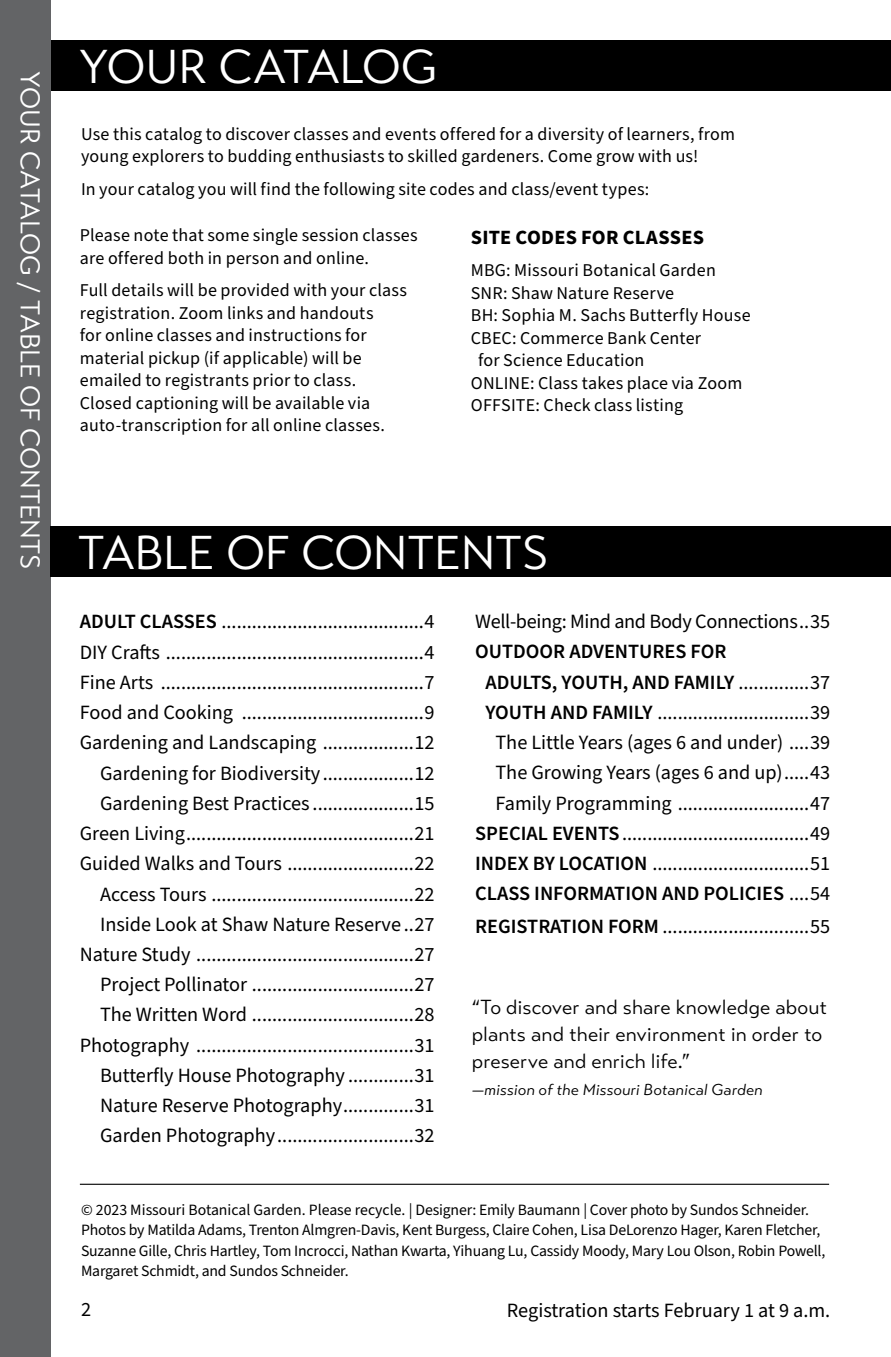
<style>
.page{position:relative;width:891px;height:1357px;background:#fff}
.page>*{position:absolute;margin:0;border:0;box-sizing:border-box;transform-origin:0 0}
.t1{font:47.25px "Transat Text Standard";color:#fff}
.t2{font:27px "Transat Text Standard";color:#fff}
.t3{font:20.25px/30.2px "Source Sans Pro";color:#000;text-align:right}
.t4{font:600 20.25px "Source Sans Pro";color:#000}
.t5{font:20.25px/27px "Transat Text Standard";letter-spacing:.005em;color:#000}
.t6{font:20.25px "Source Sans Pro";letter-spacing:-.02em;color:#000}
.t7{font:700 20.25px "Source Sans Pro";letter-spacing:.015em;color:#000}
.t8{font:18px/22.5px "Source Sans Pro";letter-spacing:.01em;color:#000}
.t9{font:15.75px/20.2px "Source Sans Pro";letter-spacing:-.01em;color:#000}
.t10{font:italic 15.75px "Transat Text Standard";letter-spacing:.005em;color:#000}
.s1{font-weight:600}
.s2{font-weight:400}
</style>
<div class="page">
<div style="left:0;top:0;width:51px;height:1357px;background:#636466"></div>
<div style="left:50px;top:526px;width:841px;height:51px;background:#000"></div>
<div style="left:51px;top:40px;width:840px;height:51px;background:#000"></div>
<hr style="left:80px;top:1184px;width:749px;height:1px;background:#000">
<h2 class="t2" style="left:46px;top:71px;width:500px;rotate:90deg">YOUR CATALOG / TABLE OF CONTENTS</h2>
<h1 class="t1" style="left:79px;top:38px;width:360px">YOUR CATALOG</h1>
<p class="t8" style="left:81px;top:123px;width:656px">Use this catalog to discover classes and events offered for a diversity of learners, from young explorers to budding enthusiasts to skilled gardeners. Come grow with us!</p>
<p class="t8" style="left:81px;top:178px;width:570px">In your catalog you will find the following site codes and class/event types:</p>
<p class="t8" style="left:80px;top:225px;width:339px">Please note that some single session classes are offered both in person and online.</p>
<p class="t8" style="left:80px;top:280px;width:329px">Full details will be provided with your class registration. Zoom links and handouts<br>for online classes and instructions for material pickup (if applicable) will be emailed to registrants prior to class.<br>Closed captioning will be available via auto-transcription for all online classes.</p>
<p class="t7" style="left:471px;top:223px;width:235px">SITE CODES FOR CLASSES</p>
<p class="t8" style="left:471px;top:259px;width:247px">MBG: Missouri Botanical Garden</p>
<p class="t8" style="left:471px;top:282px;width:205px">SNR: Shaw Nature Reserve</p>
<p class="t8" style="left:471px;top:304px;width:281px">BH: Sophia M. Sachs Butterfly House</p>
<p class="t8" style="left:471px;top:327px;width:232px">CBEC: Commerce Bank Center</p>
<p class="t8" style="left:478px;top:349px;width:168px">for Science Education</p>
<p class="t8" style="left:471px;top:372px;width:273px">ONLINE: Class takes place via Zoom</p>
<p class="t8" style="left:471px;top:394px;width:214px">OFFSITE: Check class listing</p>
<h1 class="t1" style="left:78px;top:524px;width:472px">TABLE OF CONTENTS</h1>
<p class="t3" style="left:80px;top:607px;width:356px"><span class="s1">ADULT CLASSES</span> ........................................4<br>DIY Crafts ...................................................4<br>Fine Arts ....................................................7<br>Food and Cooking ....................................9<br>Gardening and Landscaping ..................12<br>Gardening for Biodiversity..................12<br>Gardening Best Practices ....................15<br>Green Living.............................................21<br>Guided Walks and Tours .........................22<br>Access Tours ........................................22<br>Inside Look at Shaw Nature Reserve 27<br>Nature Study ...........................................27<br>Project Pollinator ................................27<br>The Written Word ................................28<br>Photography ...........................................31<br>Butterfly House Photography .............31<br>Nature Reserve Photography..............31<br>Garden Photography...........................32</p>
<p class="t6" style="left:475px;top:608px;width:356px">Well-being: Mind and Body Connections 35</p>
<p class="t4" style="left:475px;top:638px;width:253px">OUTDOOR ADVENTURES FOR</p>
<p class="t4" style="left:485px;top:668px;width:346px">ADULTS, YOUTH, AND FAMILY <span class="s2">..............37</span></p>
<p class="t3" style="left:485px;top:698px;width:346px"><span class="s1">YOUTH AND FAMILY</span> ..............................39</p>
<p class="t3" style="left:495px;top:728px;width:336px">The Little Years (ages 6 and under) ....39</p>
<p class="t3" style="left:495px;top:758px;width:336px">The Growing Years (ages 6 and up).....43</p>
<p class="t3" style="left:495px;top:788px;width:336px">Family Programming ..........................47</p>
<p class="t3" style="left:475px;top:819px;width:356px"><span class="s1">SPECIAL EVENTS</span>.....................................49</p>
<p class="t3" style="left:475px;top:849px;width:356px"><span class="s1">INDEX BY LOCATION</span> ...............................51</p>
<p class="t4" style="left:475px;top:880px;width:356px">CLASS INFORMATION AND POLICIES <span class="s2">....54</span></p>
<p class="t3" style="left:475px;top:912px;width:356px"><span class="s1">REGISTRATION FORM</span> .............................55</p>
<p class="t5" style="left:472px;top:994px;width:357px">“To discover and share knowledge about plants and their environment in order to preserve and enrich life.”</p>
<p class="t10" style="left:472px;top:1080px;width:292px">—mission of the Missouri Botanical Garden</p>
<p class="t9" style="left:81px;top:1200px;width:746px">© 2023 Missouri Botanical Garden. Please recycle. | Designer: Emily Baumann | Cover photo by Sundos Schneider.<br>Photos by Matilda Adams, Trenton Almgren-Davis, Kent Burgess, Claire Cohen, Lisa DeLorenzo Hager, Karen Fletcher, Suzanne Gille, Chris Hartley, Tom Incrocci, Nathan Kwarta, Yihuang Lu, Cassidy Moody, Mary Lou Olson, Robin Powell, Margaret Schmidt, and Sundos Schneider.</p>
<p class="t3" style="left:81px;top:1295px;width:12px">2</p>
<p class="t3" style="left:507px;top:1296px;width:325px">Registration starts February 1 at 9 a.m.</p>
</div>
